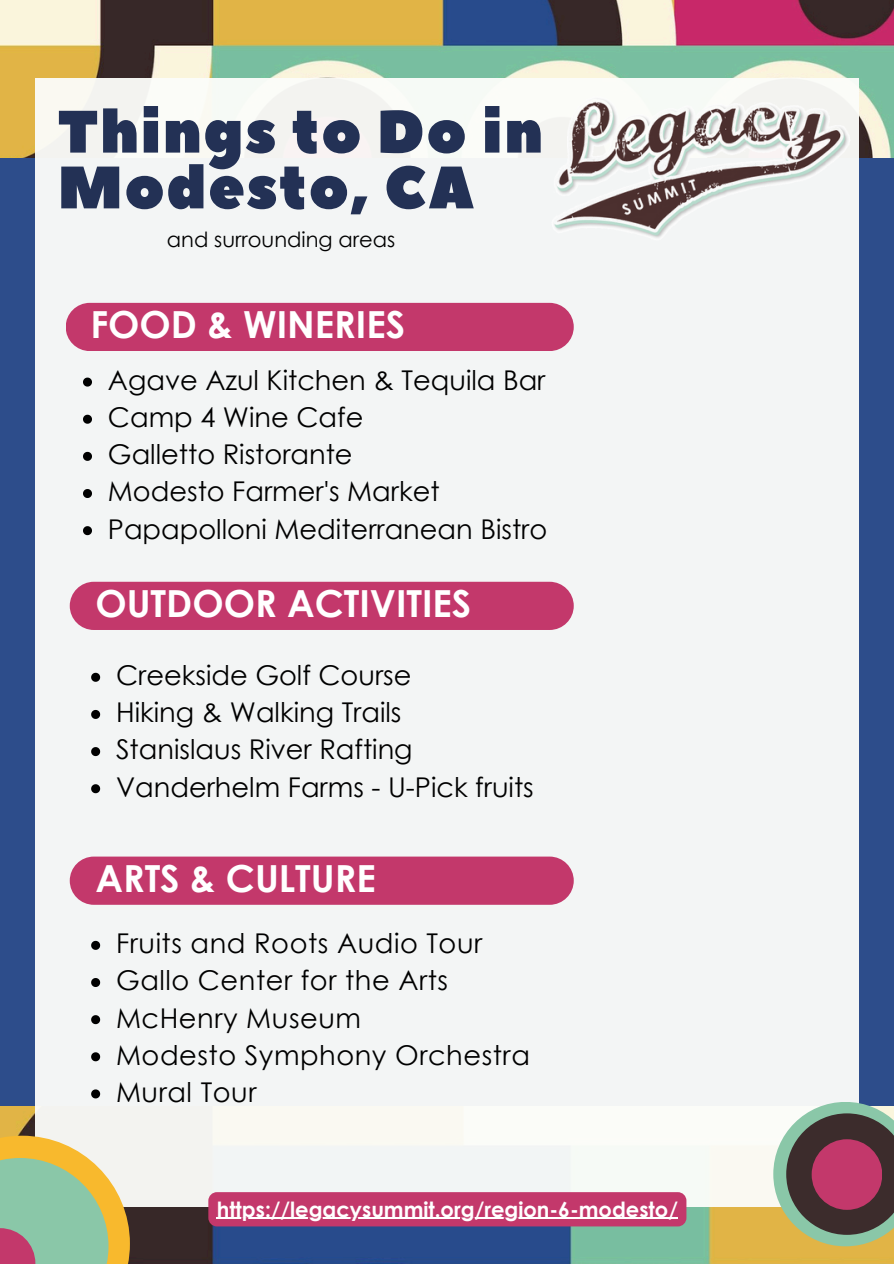
<style>
.page{position:relative;width:894px;height:1264px;background:#fff}
.page>*{position:absolute;margin:0;border:0;box-sizing:border-box;transform-origin:0 0}
.t1{font:59.7px/55.8px "Peace Sans";letter-spacing:.03em;color:#233155}
.t2{font:700 37.35px "Century Gothic";color:#fff}
.t3{font:27.3px "Century Gothic";color:#000}
.t4{font:27.3px "Century Gothic";letter-spacing:.02em;color:#000}
.t5{font:700 21px "Century Gothic";color:#fff}
.t6{font:21px "Century Gothic";color:#000}
</style>
<div class="page">
<div style="left:0;top:0;width:893px;height:1263px;background:#2d4d8b"></div>
<img style="left:0;top:1106px;width:893px;height:157px">
<img style="left:0;top:0;width:893px;height:158px">
<div style="left:35px;top:79px;width:824px;height:1127px;background:#f3f5f5"></div>
<img style="left:554px;top:102px;width:293px;height:135px">
<div style="left:66px;top:303px;width:507px;height:48px;background:#c3386b;border-radius:24px"></div>
<div style="left:70px;top:581px;width:503px;height:49px;background:#c3386b;border-radius:24px"></div>
<div style="left:70px;top:856px;width:503px;height:48px;background:#c3386b;border-radius:24px"></div>
<svg style="left:91px;top:940px;width:9px;height:9px"></svg>
<svg style="left:91px;top:978px;width:9px;height:9px"></svg>
<svg style="left:91px;top:1015px;width:9px;height:9px"></svg>
<svg style="left:91px;top:1052px;width:9px;height:9px"></svg>
<svg style="left:91px;top:1089px;width:9px;height:9px"></svg>
<svg style="left:91px;top:672px;width:9px;height:9px"></svg>
<svg style="left:91px;top:710px;width:9px;height:9px"></svg>
<svg style="left:91px;top:747px;width:9px;height:9px"></svg>
<svg style="left:91px;top:784px;width:9px;height:9px"></svg>
<svg style="left:83px;top:377px;width:9px;height:9px"></svg>
<svg style="left:83px;top:415px;width:9px;height:9px"></svg>
<svg style="left:83px;top:452px;width:9px;height:9px"></svg>
<svg style="left:83px;top:489px;width:9px;height:9px"></svg>
<svg style="left:83px;top:526px;width:9px;height:9px"></svg>
<div style="left:208px;top:1192px;width:478px;height:34px;background:#c3386b;border-radius:9px"></div>
<hr style="left:217px;top:1217px;width:460px;height:1px;background:#fff">
<svg style="left:773px;top:1102px;width:120px;height:144px;background:#757966"></svg>
<div style="left:811px;top:1139px;width:71px;height:70px;background:#c3386b;border-radius:50%"></div>
<svg style="left:0;top:1135px;width:130px;height:128px;fill:#f8b92d"></svg>
<svg style="left:0;top:1157px;width:108px;height:106px;background:#9cc596"></svg>
<svg style="left:0;top:1228px;width:35px;height:35px"></svg>
<p class="t1" style="left:58px;top:106px;width:486px">Things to Do in<br>Modesto, CA</p>
<h4 class="t6" style="left:167px;top:226px;width:230px">and surrounding areas</h4>
<p class="t2" style="left:90px;top:301px;width:316px">FOOD &amp; WINERIES</p>
<p class="t3" style="left:108px;top:362px;width:439px">Agave Azul Kitchen &amp; Tequila Bar</p>
<p class="t3" style="left:108px;top:399px;width:257px">Camp 4 Wine Cafe</p>
<p class="t3" style="left:108px;top:437px;width:246px">Galletto Ristorante</p>
<p class="t3" style="left:108px;top:474px;width:333px">Modesto Farmer's Market</p>
<h2 class="t3" style="left:108px;top:511px;width:440px">Papapolloni Mediterranean Bistro</h2>
<p class="t2" style="left:95px;top:579px;width:377px">OUTDOOR ACTIVITIES</p>
<p class="t3" style="left:116px;top:657px;width:297px">Creekside Golf Course</p>
<p class="t3" style="left:116px;top:695px;width:287px">Hiking &amp; Walking Trails</p>
<h2 class="t3" style="left:116px;top:732px;width:298px">Stanislaus River Rafting</h2>
<p class="t3" style="left:116px;top:769px;width:419px">Vanderhelm Farms - U-Pick fruits</p>
<p class="t2" style="left:95px;top:854px;width:282px">ARTS &amp; CULTURE</p>
<p class="t4" style="left:116px;top:925px;width:367px">Fruits and Roots Audio Tour</p>
<p class="t4" style="left:116px;top:962px;width:333px">Gallo Center for the Arts</p>
<h2 class="t4" style="left:116px;top:1000px;width:246px">McHenry Museum</h2>
<p class="t4" style="left:116px;top:1037px;width:415px">Modesto Symphony Orchestra</p>
<p class="t4" style="left:116px;top:1074px;width:142px">Mural Tour</p>
<p class="t5" style="left:217px;top:1195px;width:462px">https://legacysummit.org/region-6-modesto/</p>
</div>
